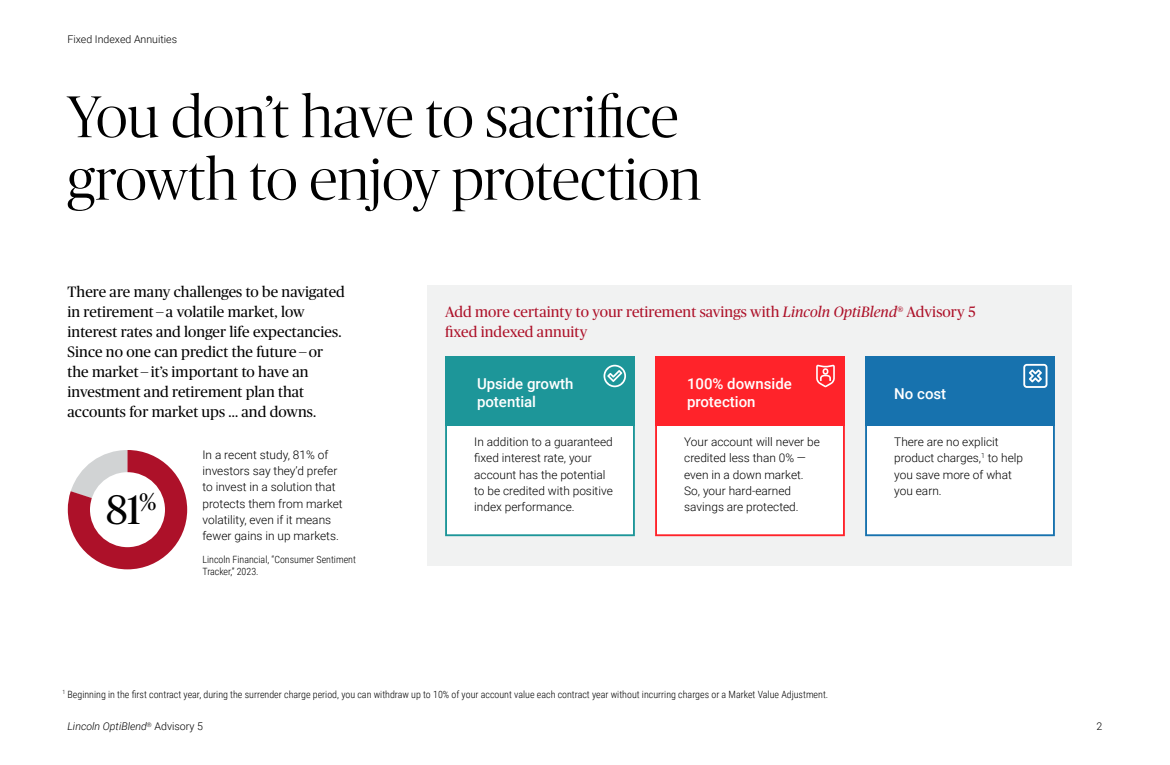
<style>
.page{position:relative;width:1170px;height:765px;background:#fff}
.page>*{position:absolute;margin:0;border:0;box-sizing:border-box;transform-origin:0 0}
.Headline{font:300 58.75px/62.5px "Publico Banner";letter-spacing:.005em;color:#000}
.t1{font:41.25px "Publico Headline";color:#000}
.Intro_Copy{font:15px/20px "Publico Headline";letter-spacing:.005em;color:#000}
.Subheader_2{font:15px/20px "Publico Headline";letter-spacing:.005em;color:#ad1129}
.Body_Copy{font:500 15px/18px "Roboto";color:#fff}
.Subheader_3{font:500 15px/18px "Roboto";color:#fff}
.Body_Copy-2{font:300 11.88px/16.2px "Roboto";color:#000}
.t2{font:italic 300 10.62px "Roboto";color:#000}
.t3{font:300 10.62px "Roboto";color:#000}
.Footnotes{font:300 10px/12.5px "Roboto Condensed";color:#000}
.s1{font-style:italic}
.s2{font-style:normal}
</style>
<div class="page">
<div style="left:428px;top:285px;width:644px;height:280px;background:#f1f2f2"></div>
<div style="left:445px;top:357px;width:190px;height:179px;background:#fff;border:2px solid #1d9699"></div>
<div style="left:655px;top:357px;width:190px;height:179px;background:#fff;border:2px solid #ff232a"></div>
<div style="left:865px;top:357px;width:190px;height:179px;background:#fff;border:2px solid #1772ae"></div>
<svg style="left:68px;top:450px;width:119px;height:119px"></svg>
<div style="left:655px;top:357px;width:190px;height:69px;background:#ff232a"></div>
<svg style="left:816px;top:365px;width:19px;height:22px"></svg>
<div style="left:865px;top:357px;width:190px;height:69px;background:#1772ae"></div>
<div style="left:445px;top:357px;width:189px;height:69px;background:#1d9699"></div>
<svg style="left:604px;top:365px;width:22px;height:22px"></svg>
<div style="left:90px;top:472px;width:75px;height:75px;background:#fff;border-radius:50%"></div>
<svg style="left:1023px;top:364px;width:24px;height:24px"></svg>
<p class="t3" style="left:68px;top:31px;width:111px">Fixed Indexed Annuities</p>
<h1 class="Headline" style="left:68px;top:82px;width:635px">You don’t have to sacrifice growth to enjoy protection</h1>
<p class="Intro_Copy" style="left:68px;top:281px;width:279px">There are many challenges to be navigated in retirement — a volatile market, low interest rates and longer life expectancies.<br>Since no one can predict the future — or the market — it’s important to have an investment and retirement plan that accounts for market ups ... and downs.</p>
<p class="Body_Copy-2" style="left:202px;top:446px;width:142px">In a recent study, 81% of investors say they’d prefer to invest in a solution that protects them from market volatility, even if it means fewer gains in up markets.</p>
<p class="Footnotes" style="left:202px;top:552px;width:155px">Lincoln Financial, “Consumer Sentiment<br>Tracker,” 2023.</p>
<h2 class="t1" style="left:106px;top:481px;width:52px">81<sup>%</sup></h2>
<h2 class="Subheader_2" style="left:445px;top:301px;width:532px">Add more certainty to your retirement savings with <span class="s1">Lincoln OptiBlend</span>® Advisory 5 fixed indexed annuity</h2>
<h3 class="Subheader_3" style="left:477px;top:374px;width:98px">Upside growth potential</h3>
<p class="Body_Copy" style="left:687px;top:374px;width:106px">100% downside protection</p>
<p class="Body_Copy" style="left:894px;top:384px;width:54px">No cost</p>
<p class="Body_Copy-2" style="left:474px;top:433px;width:140px">In addition to a guaranteed fixed interest rate, your account has the potential to be credited with positive index performance.</p>
<p class="Body_Copy-2" style="left:684px;top:433px;width:137px">Your account will never be credited less than 0% — even in a down market.<br>So, your hard-earned savings are protected.</p>
<p class="Body_Copy-2" style="left:894px;top:433px;width:130px">There are no explicit product charges,<sup>1</sup> to help you save more of what you earn.</p>
<p class="Footnotes" style="left:62px;top:687px;width:767px"><sup>1</sup> Beginning in the first contract year, during the surrender charge period, you can withdraw up to 10% of your account value each contract year without incurring charges or a Market Value Adjustment.</p>
<p class="t2" style="left:68px;top:719px;width:137px">Lincoln OptiBlend<sup>®</sup> <span class="s2">Advisory 5</span></p>
<p class="t3" style="left:1097px;top:719px;width:7px">2</p>
</div>
